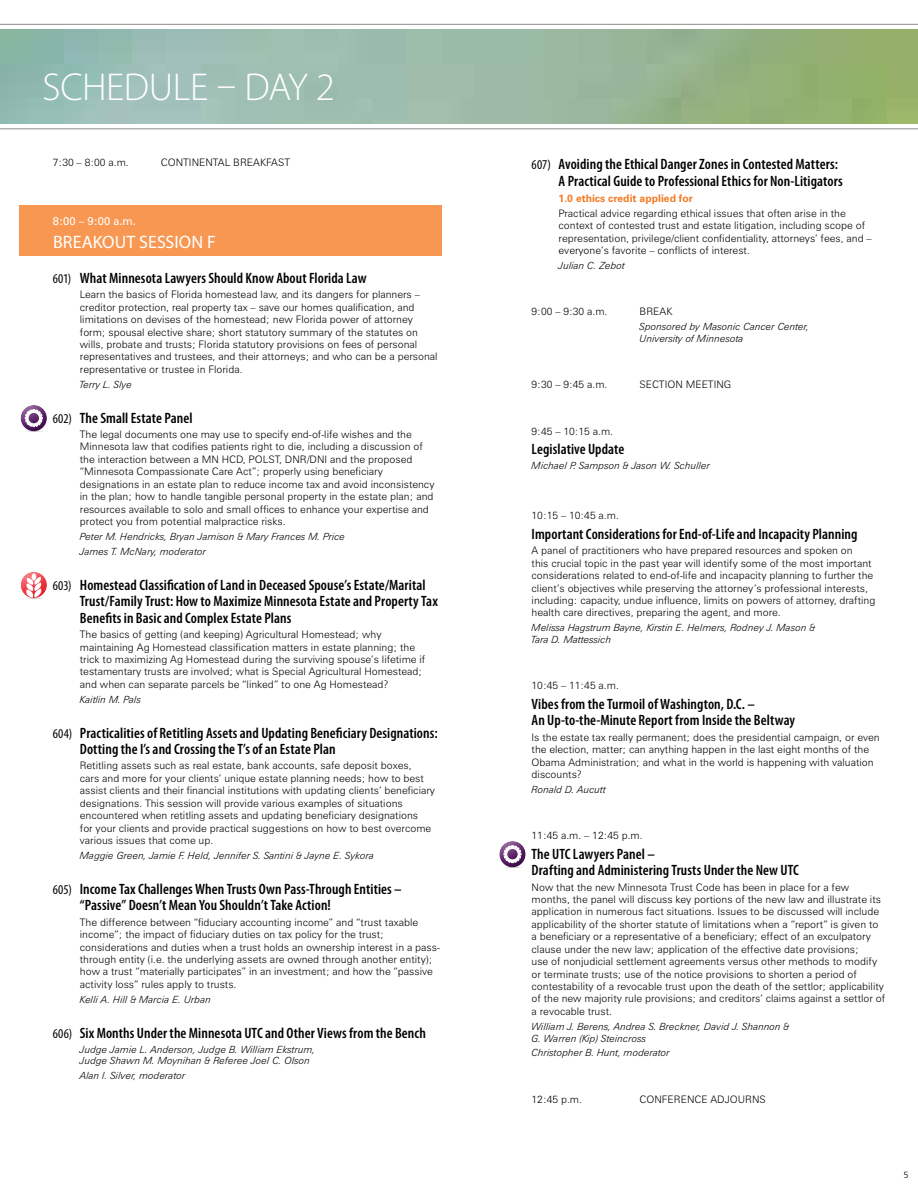
<style>
.page{position:relative;width:918px;height:1188px;background:#fff}
.page>*{position:absolute;margin:0;border:0;box-sizing:border-box;transform-origin:0 0}
.t1{font:300 39px "Myriad Pro";letter-spacing:-.01em;color:#fff}
.t2{font:18px "Myriad Pro";letter-spacing:.005em;color:#fff}
.t3{font:600 condensed 15px/16.5px "Myriad Pro";letter-spacing:.005em;color:#000}
.t4{font:11.25px "Zurich BT";color:#fff}
.t5{font:700 10.5px "Zurich BT";color:#f47920}
.t6{font:300 10.35px/12.5px "Zurich BT";color:#000}
.t7{font:italic 300 9.9px/11.9px "Zurich BT";color:#000}
.t8{font:9px "Humanist 777 BT Light B";color:#000}
.s1{font-weight:400;font-size:13.5px}
</style>
<div class="page">
<img style="left:0;top:29px;width:918px;height:95px">
<hr style="left:0;top:24px;width:918px;height:1px;background:#8f8a8a">
<hr style="left:0;top:129px;width:918px;height:1px;background:#8f8a8a">
<div style="left:19px;top:206px;width:423px;height:50px;background:#f79752"></div>
<div style="left:20px;top:403px;width:29px;height:28px;background:#5d196a;opacity:.75"></div>
<svg style="left:23px;top:409px;width:22px;height:23px"></svg>
<div style="left:20px;top:570px;width:29px;height:28px;background:#ef3742;opacity:.75"></div>
<svg style="left:23px;top:573px;width:22px;height:26px"></svg>
<div style="left:498px;top:839px;width:30px;height:28px;background:#5d196a;opacity:.75"></div>
<svg style="left:501px;top:845px;width:23px;height:23px"></svg>
<h1 class="t1" style="left:42px;top:63px;width:294px">SCHEDULE – DAY 2</h1>
<p class="t6" style="left:53px;top:156px;width:77px">7:30 – 8:00 a.m.</p>
<p class="t6" style="left:161px;top:156px;width:131px">CONTINENTAL BREAKFAST</p>
<p class="t4" style="left:53px;top:214px;width:85px">8:00 – 9:00 a.m.</p>
<h2 class="t2" style="left:53px;top:231px;width:164px">BREAKOUT SESSION F</h2>
<h3 class="t3" style="left:53px;top:269px;width:315px"><span class="s1">601)</span> What Minnesota Lawyers Should Know About Florida Law</h3>
<p class="t6" style="left:80px;top:288px;width:359px">Learn the basics of Florida homestead law, and its dangers for planners – creditor protection, real property tax – save our homes qualification, and limitations on devises of the homestead; new Florida power of attorney form; spousal elective share; short statutory summary of the statutes on wills, probate and trusts; Florida statutory provisions on fees of personal representatives and trustees, and their attorneys; and who can be a personal representative or trustee in Florida.</p>
<p class="t7" style="left:80px;top:378px;width:54px">Terry L. Slye</p>
<h3 class="t3" style="left:53px;top:409px;width:141px"><span class="s1">602)</span> The Small Estate Panel</h3>
<p class="t6" style="left:80px;top:428px;width:356px">The legal documents one may use to specify end-of-life wishes and the Minnesota law that codifies patients right to die, including a discussion of the interaction between a MN HCD, POLST, DNR/DNI and the proposed “Minnesota Compassionate Care Act”; properly using beneficiary designations in an estate plan to reduce income tax and avoid inconsistency in the plan; how to handle tangible personal property in the estate plan; and resources available to solo and small offices to enhance your expertise and protect you from potential malpractice risks.</p>
<p class="t7" style="left:80px;top:529px;width:267px;line-height:14.9px">Peter M. Hendricks, Bryan Jamison &amp; Mary Frances M. Price<br>James T. McNary, moderator</p>
<h3 class="t3" style="left:80px;top:576px;width:360px;text-indent:-27px"><span class="s1">603)</span> Homestead Classification of Land in Deceased Spouse’s Estate/Marital<br>Trust/Family Trust: How to Maximize Minnesota Estate and Property Tax<br>Benefits in Basic and Complex Estate Plans</h3>
<p class="t6" style="left:80px;top:628px;width:347px">The basics of getting (and keeping) Agricultural Homestead; why maintaining Ag Homestead classification matters in estate planning; the trick to maximizing Ag Homestead during the surviving spouse’s lifetime if testamentary trusts are involved; what is Special Agricultural Homestead; and when can separate parcels be “linked” to one Ag Homestead?</p>
<p class="t7" style="left:80px;top:693px;width:63px">Kaitlin M. Pals</p>
<h3 class="t3" style="left:80px;top:724px;width:359px;text-indent:-27px"><span class="s1">604)</span> Practicalities of Retitling Assets and Updating Beneficiary Designations:<br>Dotting the I’s and Crossing the T’s of an Estate Plan</h3>
<p class="t6" style="left:80px;top:760px;width:357px">Retitling assets such as real estate, bank accounts, safe deposit boxes,<br>cars and more for your clients’ unique estate planning needs; how to best assist clients and their financial institutions with updating clients’ beneficiary designations. This session will provide various examples of situations encountered when retitling assets and updating beneficiary designations<br>for your clients and provide practical suggestions on how to best overcome various issues that come up.</p>
<p class="t7" style="left:80px;top:849px;width:296px">Maggie Green, Jamie F. Held, Jennifer S. Santini &amp; Jayne E. Sykora</p>
<h3 class="t3" style="left:80px;top:880px;width:323px;text-indent:-27px"><span class="s1">605)</span> Income Tax Challenges When Trusts Own Pass-Through Entities – “Passive” Doesn’t Mean You Shouldn’t Take Action!</h3>
<p class="t6" style="left:80px;top:916px;width:362px">The difference between “fiduciary accounting income” and “trust taxable income”; the impact of fiduciary duties on tax policy for the trust; considerations and duties when a trust holds an ownership interest in a pass&shy;through entity (i.e. the underlying assets are owned through another entity); how a trust “materially participates” in an investment; and how the “passive activity loss” rules apply to trusts.</p>
<p class="t7" style="left:80px;top:993px;width:133px">Kelli A. Hill &amp; Marcia E. Urban</p>
<h3 class="t3" style="left:53px;top:1024px;width:375px"><span class="s1">606)</span> Six Months Under the Minnesota UTC and Other Views from the Bench</h3>
<p class="t7" style="left:80px;top:1043px;width:237px">Judge Jamie L. Anderson, Judge B. William Ekstrum,<br>Judge Shawn M. Moynihan &amp; Referee Joel C. Olson</p>
<p class="t7" style="left:80px;top:1070px;width:107px">Alan I. Silver, moderator</p>
<h3 class="t3" style="left:559px;top:156px;width:286px;text-indent:-27px"><span class="s1">607)</span> Avoiding the Ethical Danger Zones in Contested Matters:<br>A Practical Guide to Professional Ethics for Non-Litigators</h3>
<p class="t5" style="left:559px;top:191px;width:136px">1.0 ethics credit applied for</p>
<p class="t6" style="left:559px;top:207px;width:315px">Practical advice regarding ethical issues that often arise in the context of contested trust and estate litigation, including scope of representation, privilege/client confidentiality, attorneys’ fees, and – everyone’s favorite – conflicts of interest.</p>
<p class="t7" style="left:559px;top:260px;width:68px">Julian C. Zebot</p>
<p class="t6" style="left:532px;top:305px;width:77px">9:00 – 9:30 a.m.</p>
<p class="t6" style="left:640px;top:305px;width:35px">BREAK</p>
<p class="t7" style="left:640px;top:321px;width:171px">Sponsored by Masonic Cancer Center,<br>University of Minnesota</p>
<p class="t6" style="left:532px;top:378px;width:77px">9:30 – 9:45 a.m.</p>
<p class="t6" style="left:640px;top:378px;width:93px">SECTION MEETING</p>
<p class="t6" style="left:532px;top:425px;width:83px">9:45 – 10:15 a.m.</p>
<h3 class="t3" style="left:532px;top:441px;width:94px">Legislative Update</h3>
<p class="t7" style="left:532px;top:459px;width:180px">Michael P. Sampson &amp; Jason W. Schuller</p>
<p class="t6" style="left:532px;top:509px;width:89px">10:15 – 10:45 a.m.</p>
<h3 class="t3" style="left:532px;top:525px;width:327px">Important Considerations for End-of-Life and Incapacity Planning</h3>
<p class="t6" style="left:532px;top:544px;width:345px">A panel of practitioners who have prepared resources and spoken on<br>this crucial topic in the past year will identify some of the most important considerations related to end-of-life and incapacity planning to further the client’s objectives while preserving the attorney’s professional interests, including: capacity, undue influence, limits on powers of attorney, drafting health care directives, preparing the agent, and more.</p>
<p class="t7" style="left:532px;top:622px;width:285px">Melissa Hagstrum Bayne, Kirstin E. Helmers, Rodney J. Mason &amp;<br>Tara D. Mattessich</p>
<p class="t6" style="left:532px;top:679px;width:89px">10:45 – 11:45 a.m.</p>
<h3 class="t3" style="left:532px;top:695px;width:265px">Vibes from the Turmoil of Washington, D.C. –<br>An Up-to-the-Minute Report from Inside the Beltway</h3>
<p class="t6" style="left:532px;top:731px;width:350px">Is the estate tax really permanent; does the presidential campaign, or even the election, matter; can anything happen in the last eight months of the Obama Administration; and what in the world is happening with valuation discounts?</p>
<p class="t7" style="left:532px;top:783px;width:76px">Ronald D. Aucutt</p>
<p class="t6" style="left:532px;top:829px;width:113px">11:45 a.m. – 12:45 p.m.</p>
<h3 class="t3" style="left:532px;top:845px;width:269px">The UTC Lawyers Panel –<br>Drafting and Administering Trusts Under the New UTC</h3>
<p class="t6" style="left:532px;top:881px;width:355px">Now that the new Minnesota Trust Code has been in place for a few months, the panel will discuss key portions of the new law and illustrate its application in numerous fact situations. Issues to be discussed will include applicability of the shorter statute of limitations when a “report” is given to a beneficiary or a representative of a beneficiary; effect of an exculpatory clause under the new law; application of the effective date provisions;<br>use of nonjudicial settlement agreements versus other methods to modify or terminate trusts; use of the notice provisions to shorten a period of contestability of a revocable trust upon the death of the settlor; applicability of the new majority rule provisions; and creditors’ claims against a settlor of a revocable trust.</p>
<p class="t7" style="left:532px;top:1020px;width:260px">William J. Berens, Andrea S. Breckner, David J. Shannon &amp;<br>G. Warren (Kip) Steincross</p>
<p class="t7" style="left:532px;top:1047px;width:140px">Christopher B. Hunt, moderator</p>
<p class="t6" style="left:532px;top:1093px;width:52px">12:45 p.m.</p>
<p class="t6" style="left:640px;top:1093px;width:128px">CONFERENCE ADJOURNS</p>
<p class="t8" style="left:903px;top:1169px;width:7px">5</p>
</div>
